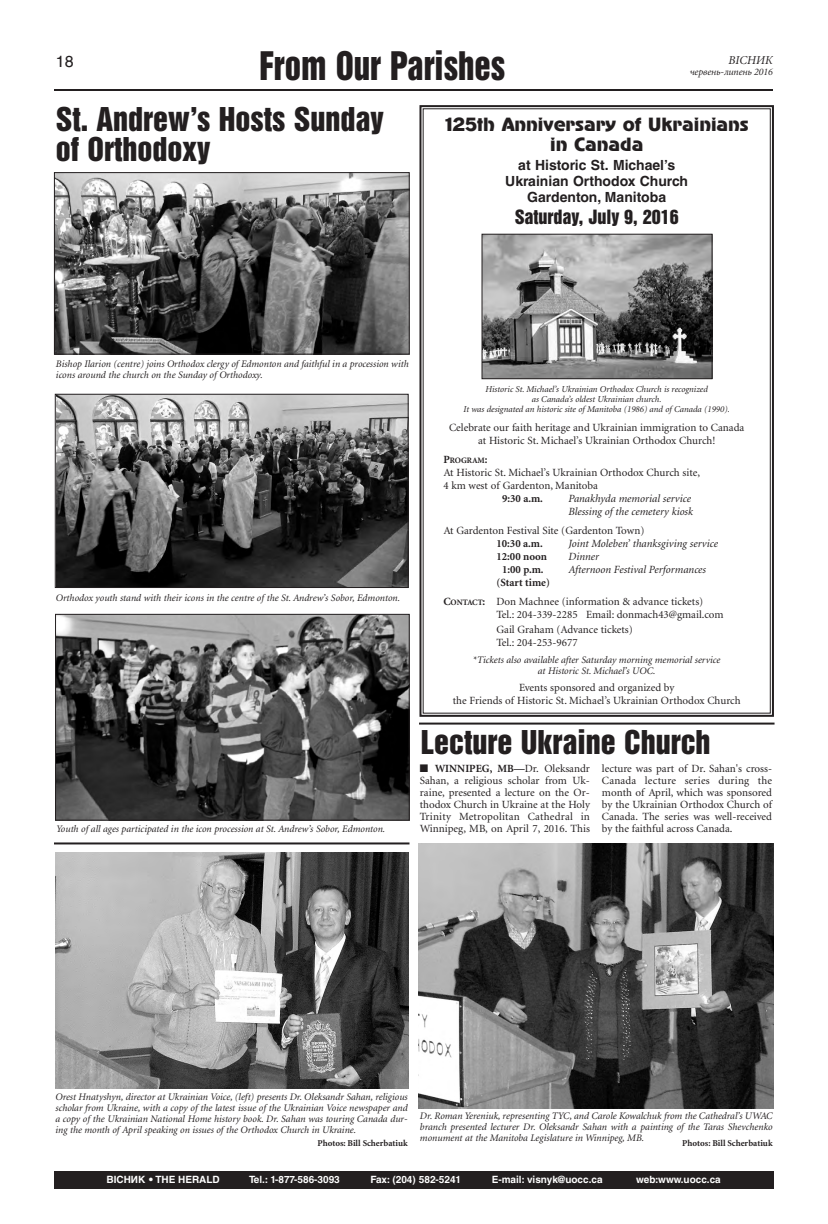
<style>
.page{position:relative;width:828px;height:1224px;background:#fff}
.page>*{position:absolute;margin:0;border:0;box-sizing:border-box;transform-origin:0 0}
.t1{font:36px "Helvetica Inserat Cyr Upright";color:#231f20;scale:.91 1}
.t2{font:30px/30px "Helvetica Inserat Cyr Upright";color:#231f20}
.t3{font:18px/20px "Advertisement";color:#231f20;text-align:center}
.t4{font:18px "Helvetica Inserat Cyr Upright";color:#231f20}
.t5{font:16px "Helvetica Cyr Upright";color:#231f20}
.t6{font:700 14px/16px "Helvetica Cyr";color:#231f20;text-align:center}
.t7{font:italic 12px "Minion Cyr";color:#231f20}
.t8{font:11px/12px "Minion Cyr";color:#231f20}
.t9{font:italic 11px/13px "Minion Cyr";color:#231f20}
.t10{font:700 11px "Minion Cyr";color:#231f20}
.t11{font:italic 10px/11px "Minion Cyr";color:#231f20;text-align:justify}
.t12{font:700 10px "Helvetica Cyr";color:#fff}
.t13{font:italic 9px/10px "Minion Cyr";color:#231f20;text-align:center}
.t14{font:700 9px "Minion Cyr";color:#231f20}
.t15{font:700 8.2px "Minion Cyr";color:#231f20}
.s1{font-size:11px}
.s2{font-weight:700}
.s3{font-weight:700;font-size:8.2px}
</style>
<div class="page">
<div style="left:54px;top:1171px;width:719px;height:18px;background:#231f20"></div>
<img style="left:56px;top:174px;width:351px;height:178px">
<div style="left:54px;top:172px;width:355px;height:182px;border:1px solid #231f20"></div>
<img style="left:57px;top:396px;width:349px;height:190px">
<div style="left:55px;top:394px;width:353px;height:194px;border:1px solid #231f20"></div>
<img style="left:57px;top:616px;width:350px;height:202px">
<div style="left:55px;top:614px;width:354px;height:206px;border:1px solid #231f20"></div>
<div style="left:419px;top:105px;width:355px;height:612px;border:2px solid #231f20"></div>
<img style="left:484px;top:236px;width:226px;height:141px">
<div style="left:482px;top:234px;width:230px;height:145px;border:1px solid #231f20"></div>
<hr style="left:54px;top:89px;width:719px;height:2px;background:#231f20">
<img style="left:56px;top:852px;width:353px;height:237px">
<img style="left:419px;top:843px;width:354px;height:266px">
<hr style="left:54px;top:842px;width:356px;height:2px;background:#231f20">
<hr style="left:419px;top:723px;width:356px;height:2px;background:#231f20">
<h1 class="t1" style="left:259px;top:51px;width:272px">From Our Parishes</h1>
<h3 class="t5" style="left:56px;top:56px;width:19px">18</h3>
<p class="t7" style="left:729px;top:56px;width:46px">ВІСНИК</p>
<p class="t11" style="left:690px;top:67px;width:85px">червень-липень 2016</p>
<h2 class="t2" style="left:56px;top:106px;width:329px">St. Andrew’s Hosts Sunday of Orthodoxy</h2>
<h3 class="t3" style="left:445px;top:115px;width:305px">125th Anniversary of Ukrainians in Canada</h3>
<h3 class="t6" style="left:505px;top:158px;width:184px">at Historic St. Michael’s<br>Ukrainian Orthodox Church<br>Gardenton, Manitoba</h3>
<h3 class="t4" style="left:515px;top:209px;width:166px">Saturday, July 9, 2016</h3>
<p class="t11" style="left:56px;top:359px;width:354px">Bishop Ilarion (centre) joins Orthodox clergy of Edmonton and faithful in a procession with icons around the church on the Sunday of Orthodoxy.</p>
<p class="t11" style="left:56px;top:593px;width:346px">Orthodox youth stand with their icons in the centre of the St. Andrew’s Sobor, Edmonton.</p>
<p class="t11" style="left:56px;top:824px;width:331px">Youth of all ages participated in the icon procession at St. Andrew’s Sobor, Edmonton.</p>
<p class="t13" style="left:464px;top:385px;width:268px">Historic St. Michael’s Ukrainian Orthodox Church is recognized<br>as Canada’s oldest Ukrainian church.<br>It was designated an historic site of Manitoba (1986) and of Canada (1990).</p>
<p class="t8" style="left:449px;top:422px;width:297px;line-height:13px;text-align:center">Celebrate our faith heritage and Ukrainian immigration to Canada at Historic St. Michael’s Ukrainian Orthodox Church!</p>
<p class="t15" style="left:443px;top:457px;width:46px"><span class="s1">P</span>ROGRAM<span class="s1">:</span></p>
<p class="t8" style="left:443px;top:467px;width:258px;line-height:13px">At Historic St. Michael’s Ukrainian Orthodox Church site,<br>4 km west of Gardenton, Manitoba</p>
<p class="t10" style="left:502px;top:494px;width:42px">9:30 a.m.</p>
<p class="t9" style="left:568px;top:493px;width:126px">Panakhyda memorial service<br>Blessing of the cemetery kiosk</p>
<p class="t8" style="left:443px;top:525px;width:203px">At Gardenton Festival Site (Gardenton Town)</p>
<p class="t10" style="left:496px;top:539px;width:48px">10:30 a.m.</p>
<p class="t9" style="left:568px;top:538px;width:151px">Joint Moleben’ thanksgiving service</p>
<p class="t10" style="left:496px;top:552px;width:52px">12:00 noon</p>
<p class="t9" style="left:568px;top:551px;width:32px">Dinner</p>
<p class="t10" style="left:502px;top:565px;width:43px">1:00 p.m.</p>
<p class="t9" style="left:568px;top:564px;width:139px">Afternoon Festival Performances</p>
<p class="t8" style="left:443px;top:574px;width:261px;line-height:19px;text-indent:53px"><span class="s2">(Start time)<br>C</span><span class="s3">ONTACT</span><span class="s2">:</span> Don Machnee (information &amp; advance tickets)</p>
<p class="t8" style="left:496px;top:608px;width:229px;line-height:15px">Tel.: 204-339-2285 Email: donmach43@gmail.com<br>Gail Graham (Advance tickets)</p>
<p class="t8" style="left:496px;top:637px;width:83px">Tel.: 204-253-9677</p>
<p class="t11" style="left:473px;top:655px;width:249px;text-align:center">*Tickets also available after Saturday morning memorial service at Historic St. Michael’s UOC.</p>
<p class="t8" style="left:453px;top:682px;width:289px;line-height:13px;text-align:center">Events sponsored and organized by<br>the Friends of Historic St. Michael’s Ukrainian Orthodox Church</p>
<h2 class="t2" style="left:421px;top:729px;width:291px">Lecture Ukraine Church</h2>
<p class="t8" style="left:420px;top:764px;width:172px;text-align:justify">■ <span class="s2">WINNIPEG, MB—</span>Dr. Oleksandr Sahan, a religious scholar from Uk&shy;raine, presented a lecture on the Or&shy;thodox Church in Ukraine at the Holy Trinity Metropolitan Cathedral in Winnipeg, MB, on April 7, 2016. This</p>
<p class="t8" style="left:602px;top:763px;width:172px;text-align:justify">lecture was part of Dr. Sahan's cross-Canada lecture series during the month of April, which was sponsored by the Ukrainian Orthodox Church of Canada. The series was well-received by the faithful across Canada.</p>
<p class="t11" style="left:55px;top:1092px;width:354px">Orest Hnatyshyn, director at Ukrainian Voice, (left) presents Dr. Oleksandr Sahan, religious scholar from Ukraine, with a copy of the latest issue of the Ukrainian Voice newspaper and a copy of the Ukrainian National Home history book. Dr. Sahan was touring Canada dur&shy;ing the month of April speaking on issues of the Orthodox Church in Ukraine.</p>
<p class="t14" style="left:317px;top:1139px;width:92px">Photos: Bill Scherbatiuk</p>
<p class="t11" style="left:420px;top:1111px;width:354px">Dr. Roman Yereniuk, representing TYC, and Carole Kowalchuk from the Cathedral’s UWAC branch presented lecturer Dr. Oleksandr Sahan with a painting of the Taras Shevchenko monument at the Manitoba Legislature in Winnipeg, MB.</p>
<p class="t14" style="left:682px;top:1139px;width:92px">Photos: Bill Scherbatiuk</p>
<p class="t12" style="left:107px;top:1176px;width:115px">ВІСНИК • THE HERALD</p>
<p class="t12" style="left:249px;top:1176px;width:92px">Tel.: 1-877-586-3093</p>
<p class="t12" style="left:370px;top:1176px;width:92px">Fax: (204) 582-5241</p>
<p class="t12" style="left:492px;top:1176px;width:112px">E-mail: visnyk@uocc.ca</p>
<p class="t12" style="left:636px;top:1176px;width:86px">web:www.uocc.ca</p>
</div>
